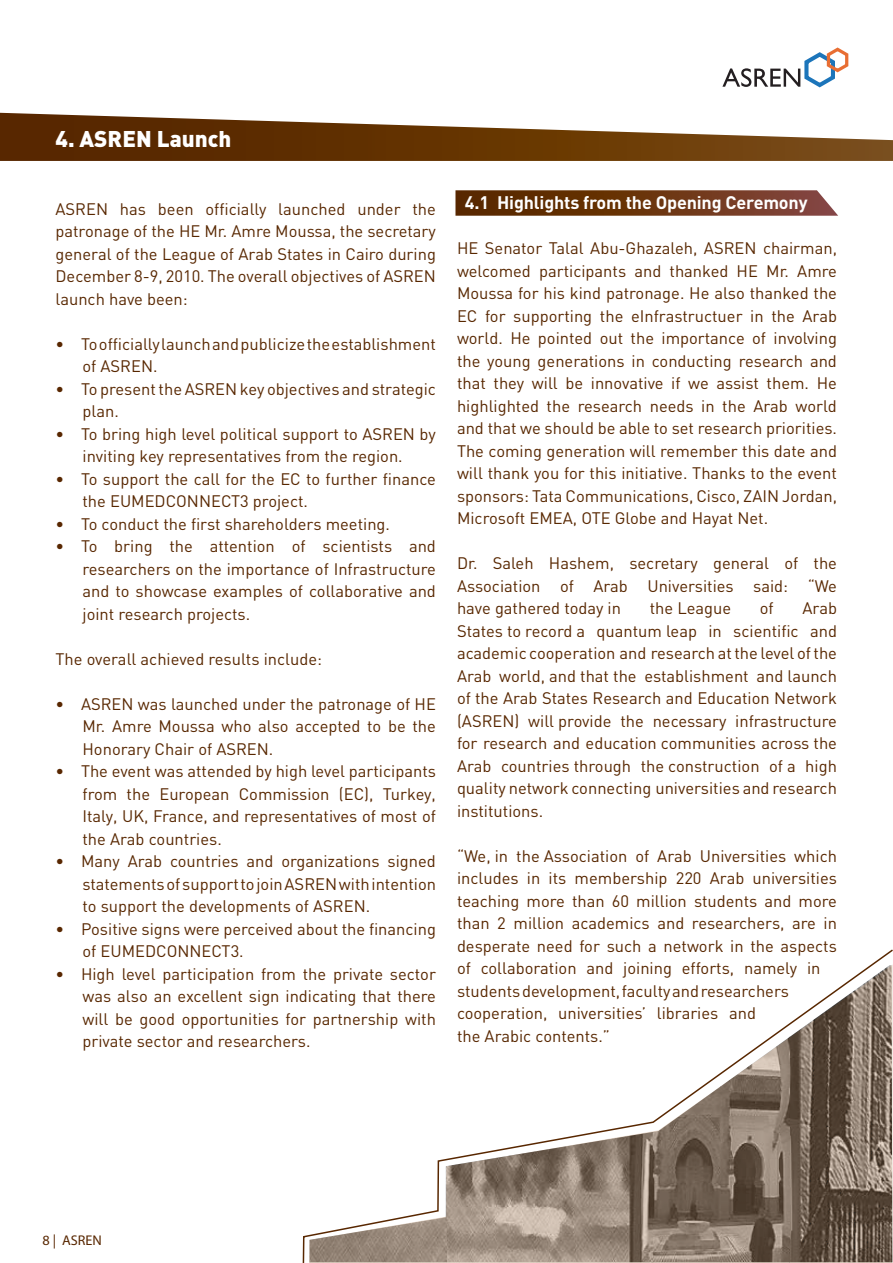
<style>
.page{position:relative;width:893px;height:1263px;background:#fff}
.page>*{position:absolute;margin:0;border:0;box-sizing:border-box;transform-origin:0 0}
.t1{font:900 22.5px "DIN";color:#fff}
.t2{font:700 18px "DIN";letter-spacing:-.01em;color:#fff}
.t3{font:16.5px/22.5px "DIN";color:#582700;text-align:justify}
.t4{font:14.1px "Myriad";color:#582700}
</style>
<div class="page">
<svg style="left:302px;top:949px;width:591px;height:314px"></svg>
<svg style="left:0;top:113px;width:893px;height:48px"></svg>
<svg style="left:722px;top:47px;width:127px;height:41px"></svg>
<svg style="left:455px;top:190px;width:383px;height:26px;background:#723f20"></svg>
<h1 class="t1" style="left:56px;top:124px;width:177px">4. ASREN Launch</h1>
<p class="t3" style="left:56px;top:197px;width:382px">ASREN has been officially launched under the patronage of the HE Mr. Amre Moussa, the secretary general of the League of Arab States in Cairo during December 8-9, 2010. The overall objectives of ASREN launch have been:</p>
<p class="t3" style="left:82px;top:332px;width:355px;text-indent:-27px">• To officially launch and publicize the establishment of ASREN.</p>
<p class="t3" style="left:82px;top:377px;width:355px;text-indent:-27px">• To present the ASREN key objectives and strategic plan.</p>
<p class="t3" style="left:56px;top:422px;width:382px;text-align:center">• To bring high level political support to ASREN by inviting key representatives from the region.</p>
<p class="t3" style="left:82px;top:467px;width:355px;text-indent:-27px">• To support the call for the EC to further finance the EUMEDCONNECT3 project.</p>
<p class="t3" style="left:56px;top:512px;width:336px">• To conduct the first shareholders meeting.</p>
<p class="t3" style="left:82px;top:535px;width:355px;text-indent:-27px">• To bring the attention of scientists and researchers on the importance of Infrastructure and to showcase examples of collaborative and joint research projects.</p>
<p class="t3" style="left:56px;top:647px;width:268px">The overall achieved results include:</p>
<p class="t3" style="left:82px;top:692px;width:355px;text-indent:-27px">• ASREN was launched under the patronage of HE Mr. Amre Moussa who also accepted to be the Honorary Chair of ASREN.</p>
<p class="t3" style="left:82px;top:760px;width:355px;text-indent:-27px">• The event was attended by high level participants from the European Commission (EC), Turkey, Italy, UK, France, and representatives of most of the Arab countries.</p>
<p class="t3" style="left:82px;top:850px;width:355px;text-indent:-27px">• Many Arab countries and organizations signed statements of support to join ASREN with intention to support the developments of ASREN.</p>
<p class="t3" style="left:82px;top:917px;width:355px;text-indent:-27px">• Positive signs were perceived about the financing of EUMEDCONNECT3.</p>
<p class="t3" style="left:82px;top:962px;width:355px;text-indent:-27px">• High level participation from the private sector was also an excellent sign indicating that there will be good opportunities for partnership with private sector and researchers.</p>
<p class="t2" style="left:465px;top:191px;width:344px">4.1 Highlights from the Opening Ceremony</p>
<p class="t3" style="left:457px;top:237px;width:382px">HE Senator Talal Abu-Ghazaleh, ASREN chairman, welcomed participants and thanked HE Mr. Amre Moussa for his kind patronage. He also thanked the EC for supporting the eInfrastructuer in the Arab world. He pointed out the importance of involving the young generations in conducting research and that they will be innovative if we assist them. He highlighted the research needs in the Arab world and that we should be able to set research priorities.<br>The coming generation will remember this date and will thank you for this initiative. Thanks to the event sponsors: Tata Communications, Cisco, ZAIN Jordan, Microsoft EMEA, OTE Globe and Hayat Net.</p>
<p class="t3" style="left:457px;top:552px;width:382px">Dr. Saleh Hashem, secretary general of the Association of Arab Universities said: “We have gathered today in</p>
<p class="t3" style="left:650px;top:597px;width:83px">the League</p>
<p class="t3" style="left:760px;top:597px;width:15px">of</p>
<p class="t3" style="left:457px;top:597px;width:382px;text-indent:345px">Arab States to record a quantum leap in scientific and academic cooperation and research at the level of the Arab world, and that the establishment and launch of the Arab States Research and Education Network (ASREN) will provide the necessary infrastructure for research and education communities across the Arab countries through the construction of a high quality network connecting universities and research institutions.</p>
<p class="t3" style="left:457px;top:844px;width:382px;text-align:left">“We, in the Association of Arab Universities which includes in its membership 220 Arab universities teaching more than 60 million students and more than 2 million academics and researchers, are in desperate need for such a network in the aspects of collaboration and joining efforts, namely in students development, faculty and researchers cooperation, universities’ libraries and<br>the Arabic contents.”</p>
<p class="t4" style="left:42px;top:1233px;width:61px">8 | ASREN</p>
</div>
